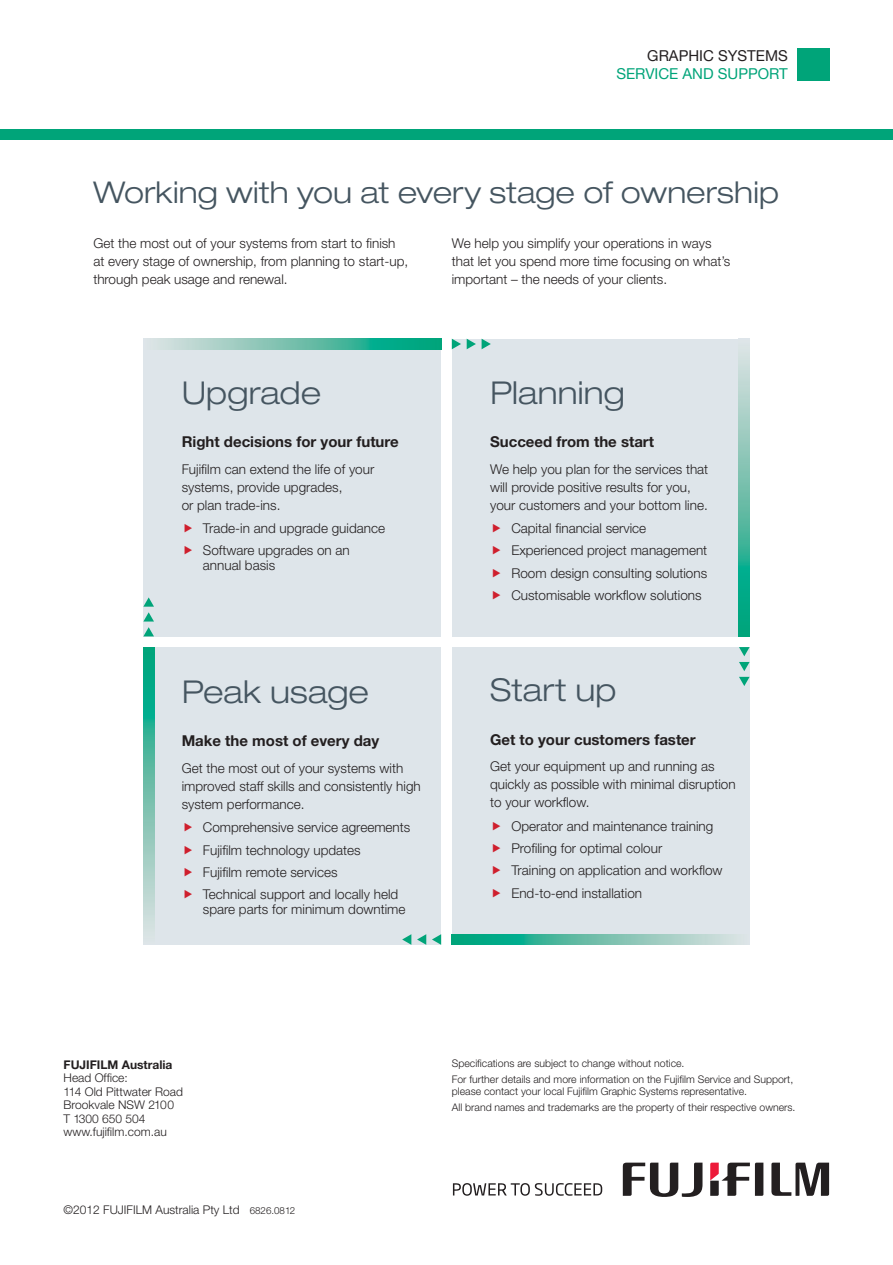
<style>
.page{position:relative;width:893px;height:1265px;background:#fff}
.page>*{position:absolute;margin:0;border:0;box-sizing:border-box;transform-origin:0 0}
.t1{font:300 expanded 31.5px "Helvetica Neue";letter-spacing:.005em;color:#455560}
.t2{font:300 expanded 30px "Helvetica Neue";letter-spacing:.005em;color:#455560}
.t3{font:700 15px "Helvetica Neue";color:#231f20}
.t4{font:15px "Helvetica Neue";color:#00a479}
.t5{font:15px "Helvetica Neue";color:#231f20}
.t6{font:300 13.5px/18px "Helvetica Neue";color:#231f20}
.t7{font:300 12px/13.5px "Helvetica Neue";color:#231f20}
.t8{font:700 12px "Helvetica Neue";color:#231f20}
.t9{font:300 10.5px/16.2px "Helvetica Neue";color:#231f20}
.s1{font-size:9.75px}
</style>
<div class="page">
<div style="left:796px;top:48px;width:33px;height:33px;background:#00a479"></div>
<div style="left:0;top:129px;width:892px;height:11px;background:#00a479"></div>
<svg style="left:453px;top:1183px;width:149px;height:12px"></svg>
<div style="left:143px;top:339px;width:298px;height:297px;background:#dee5ea"></div>
<div style="left:452px;top:339px;width:297px;height:297px;background:#dee5ea"></div>
<div style="left:143px;top:647px;width:298px;height:297px;background:#dee5ea"></div>
<div style="left:452px;top:647px;width:297px;height:297px;background:#dee5ea"></div>
<svg style="left:161px;top:339px;width:280px;height:10px;background:#63beaa"></svg>
<svg style="left:739px;top:357px;width:10px;height:279px;background:#63beaa"></svg>
<svg style="left:452px;top:934px;width:281px;height:10px;background:#63beaa"></svg>
<svg style="left:143px;top:647px;width:11px;height:281px;background:#63bea9"></svg>
<svg style="left:452px;top:339px;width:39px;height:10px"></svg>
<svg style="left:432px;top:934px;width:9px;height:10px"></svg>
<svg style="left:417px;top:934px;width:9px;height:10px"></svg>
<svg style="left:402px;top:934px;width:9px;height:10px"></svg>
<svg style="left:143px;top:627px;width:11px;height:9px"></svg>
<svg style="left:143px;top:612px;width:11px;height:9px"></svg>
<svg style="left:143px;top:597px;width:11px;height:9px"></svg>
<svg style="left:739px;top:647px;width:10px;height:9px"></svg>
<svg style="left:739px;top:662px;width:10px;height:9px"></svg>
<svg style="left:739px;top:677px;width:10px;height:9px"></svg>
<svg style="left:755px;top:1162px;width:8px;height:33px"></svg>
<svg style="left:771px;top:1162px;width:58px;height:33px"></svg>
<svg style="left:622px;top:1162px;width:80px;height:35px"></svg>
<svg style="left:710px;top:1162px;width:39px;height:33px"></svg>
<p class="t5" style="left:647px;top:46px;width:142px">GRAPHIC SYSTEMS</p>
<p class="t4" style="left:616px;top:65px;width:173px">SERVICE AND SUPPORT</p>
<h2 class="t2" style="left:93px;top:181px;width:687px">Working with you at every stage of ownership</h2>
<p class="t6" style="left:93px;top:235px;width:316px">Get the most out of your systems from start to finish at every stage of ownership, from planning to start-up, through peak usage and renewal.</p>
<p class="t6" style="left:452px;top:235px;width:280px">We help you simplify your operations in ways that let you spend more time focusing on what’s important – the needs of your clients.</p>
<h1 class="t1" style="left:182px;top:381px;width:141px">Upgrade</h1>
<p class="t3" style="left:182px;top:436px;width:218px">Right decisions for your future</p>
<p class="t6" style="left:182px;top:461px;width:194px">Fujifilm can extend the life of your systems, provide upgrades,<br>or plan trade-ins.</p>
<p class="t6" style="left:203px;top:518px;width:184px;line-height:22.2px">Trade-in and upgrade guidance<br>Software upgrades on an</p>
<p class="t6" style="left:203px;top:558px;width:74px">annual basis</p>
<h1 class="t1" style="left:182px;top:680px;width:189px">Peak usage</h1>
<p class="t3" style="left:182px;top:735px;width:199px">Make the most of every day</p>
<p class="t6" style="left:182px;top:760px;width:241px">Get the most out of your systems with improved staff skills and consistently high system performance.</p>
<p class="t6" style="left:203px;top:817px;width:209px;line-height:22.2px">Comprehensive service agreements<br>Fujifilm technology updates<br>Fujifilm remote services<br>Technical support and locally held</p>
<p class="t6" style="left:203px;top:901px;width:204px">spare parts for minimum downtime</p>
<h1 class="t1" style="left:490px;top:381px;width:136px">Planning</h1>
<p class="t3" style="left:490px;top:436px;width:165px">Succeed from the start</p>
<p class="t6" style="left:490px;top:461px;width:220px">We help you plan for the services that will provide positive results for you, your customers and your bottom line.</p>
<p class="t6" style="left:511px;top:518px;width:197px;line-height:22.2px">Capital financial service<br>Experienced project management<br>Room design consulting solutions<br>Customisable workflow solutions</p>
<h1 class="t1" style="left:490px;top:678px;width:128px">Start up</h1>
<p class="t3" style="left:490px;top:734px;width:207px">Get to your customers faster</p>
<p class="t6" style="left:490px;top:759px;width:247px">Get your equipment up and running as quickly as possible with minimal disruption to your workflow.</p>
<p class="t6" style="left:511px;top:816px;width:213px;line-height:22.2px">Operator and maintenance training<br>Profiling for optimal colour<br>Training on application and workflow<br>End-to-end installation</p>
<p class="t8" style="left:64px;top:1060px;width:110px">FUJIFILM Australia</p>
<p class="t7" style="left:64px;top:1072px;width:121px">Head Office:<br>114 Old Pittwater Road<br>Brookvale NSW 2100<br>T 1300 650 504 www.fujifilm.com.au</p>
<p class="t7" style="left:64px;top:1204px;width:233px">©2012 FUJIFILM Australia Pty Ltd <span class="s1">6826.0812</span></p>
<p class="t9" style="left:452px;top:1056px;width:343px">Specifications are subject to change without notice.<br>For further details and more information on the Fujifilm Service and Support,</p>
<p class="t9" style="left:452px;top:1084px;width:345px">please contact your local Fujifilm Graphic Systems representative.<br>All brand names and trademarks are the property of their respective owners.</p>
</div>
